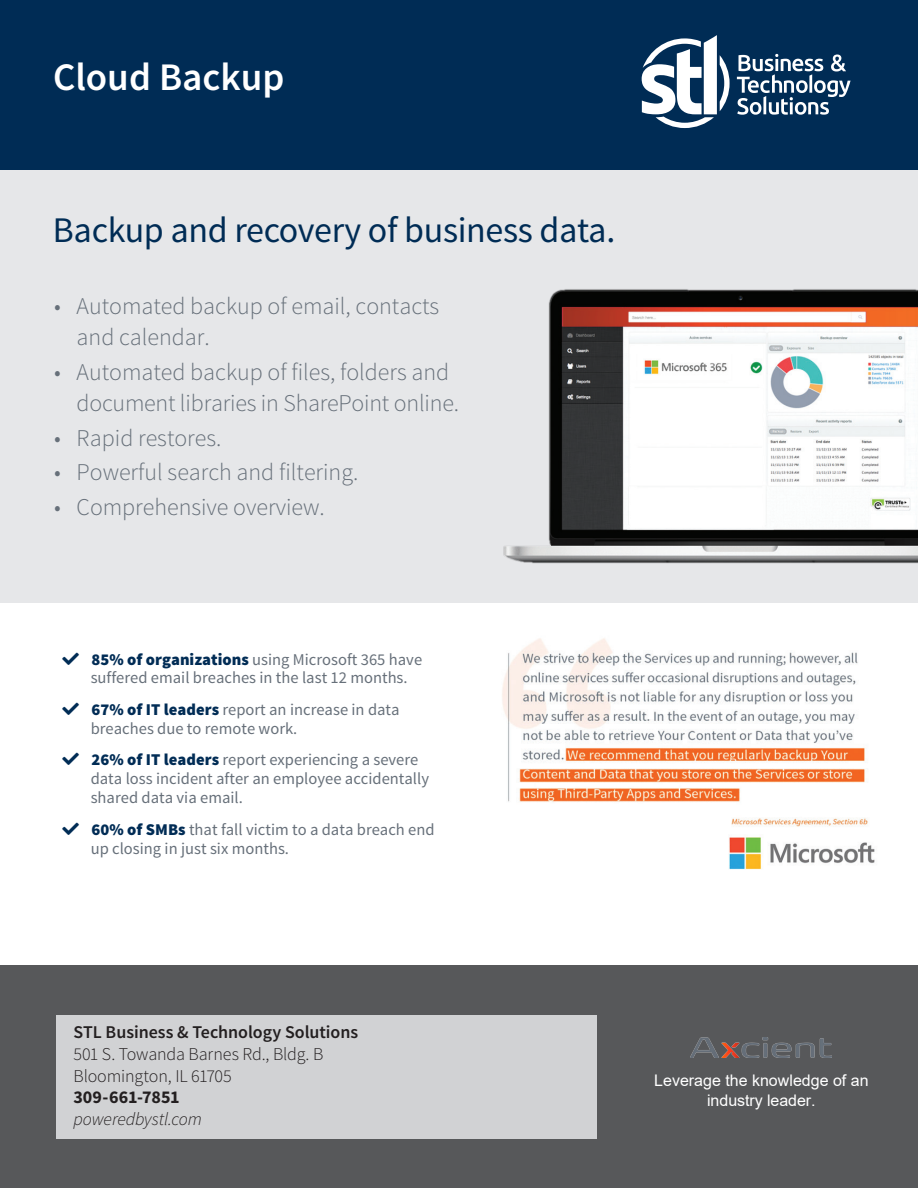
<style>
.page{position:relative;width:918px;height:1188px;background:#fff}
.page>*{position:absolute;margin:0;border:0;box-sizing:border-box;transform-origin:0 0}
.t1{font:600 39px "Source Sans Pro";color:#fff}
.t2{font:36px "Source Sans Pro";letter-spacing:-.01em;color:#002c55}
.t3{font:300 24px/31px "Source Sans Pro";color:#67707a}
.t4{font:300 18px/21.6px "Source Sans Pro";letter-spacing:-.01em;color:#231f20}
.t5{font:600 18px "Source Sans Pro";letter-spacing:-.005em;color:#231f20}
.t6{font:italic 300 18px "Source Sans Pro";letter-spacing:-.01em;color:#231f20}
.t7{font:700 18px "Source Sans Pro";color:#231f20}
.t8{font:16.5px/18.8px "Source Sans Pro";color:#67707a}
.t9{font:16.05px/20px "Arial";color:#fff;text-align:center}
.s1{font-weight:900;color:#002c55}
</style>
<div class="page">
<div style="left:0;top:965px;width:918px;height:223px;background:#57585a"></div>
<div style="left:0;top:0;width:918px;height:171px;background:#002c55"></div>
<div style="left:0;top:170px;width:918px;height:433px;background:#e6e7e9"></div>
<img style="left:503px;top:289px;width:415px;height:275px">
<img style="left:502px;top:638px;width:366px;height:189px">
<img style="left:729px;top:837px;width:146px;height:33px">
<img style="left:690px;top:1038px;width:141px;height:20px">
<svg style="left:642px;top:35px;width:88px;height:93px"></svg>
<svg style="left:737px;top:54px;width:114px;height:61px"></svg>
<div style="left:56px;top:1015px;width:540px;height:123px;background:#d1d2d4"></div>
<h1 class="t1" style="left:53px;top:52px;width:233px">Cloud Backup</h1>
<h2 class="t2" style="left:53px;top:208px;width:564px">Backup and recovery of business data.</h2>
<h3 class="t3" style="left:77px;top:291px;width:364px;text-indent:-22px">• Automated backup of email, contacts and calendar.</h3>
<h3 class="t3" style="left:77px;top:356px;width:384px;text-indent:-22px">• Automated backup of files, folders and document libraries in SharePoint online.</h3>
<h3 class="t3" style="left:54px;top:422px;width:169px">• Rapid restores.</h3>
<h3 class="t3" style="left:54px;top:457px;width:306px">• Powerful search and filtering.</h3>
<h3 class="t3" style="left:54px;top:491px;width:272px">• Comprehensive overview.</h3>
<p class="t8" style="left:91px;top:650px;width:333px"><span class="s1">85% of organizations</span> using Microsoft 365 have suffered email breaches in the last 12 months.</p>
<p class="t8" style="left:91px;top:700px;width:311px"><span class="s1">67% of IT leaders</span> report an increase in data breaches due to remote work.</p>
<p class="t8" style="left:91px;top:750px;width:340px;line-height:19.2px"><span class="s1">26% of IT leaders</span> report experiencing a severe data loss incident after an employee accidentally shared data via email.</p>
<p class="t8" style="left:91px;top:820px;width:345px"><span class="s1">60% of SMBs</span> that fall victim to a data breach end up closing in just six months.</p>
<p class="t5" style="left:73px;top:1021px;width:286px">STL Business &amp; Technology Solutions</p>
<p class="t4" style="left:73px;top:1043px;width:251px">501 S. Towanda Barnes Rd., Bldg. B<br>Bloomington, IL 61705</p>
<p class="t7" style="left:73px;top:1086px;width:108px">309-661-7851</p>
<p class="t6" style="left:73px;top:1108px;width:130px">poweredbystl.com</p>
<p class="t9" style="left:654px;top:1070px;width:216px">Leverage the knowledge of an industry leader.</p>
</div>
